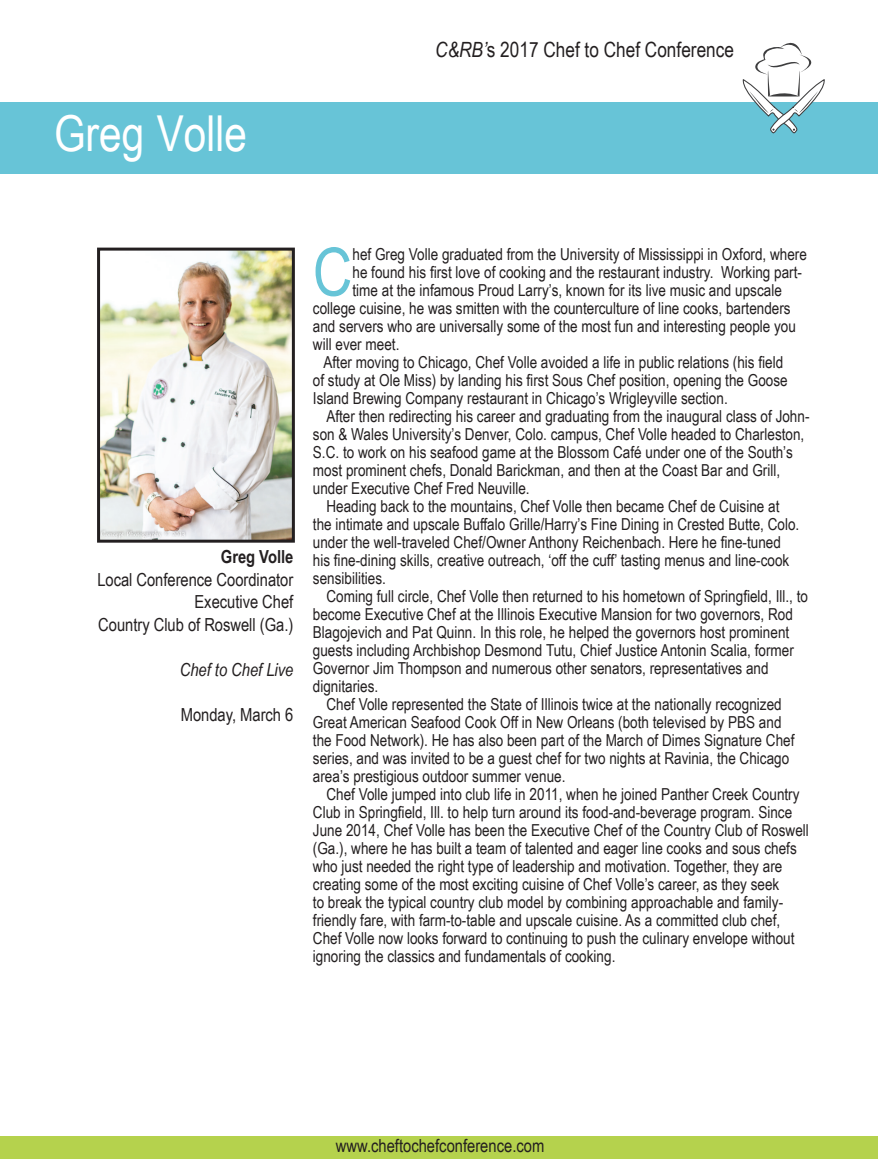
<style>
.page{position:relative;width:878px;height:1175px;background:#fff}
.page>*{position:absolute;margin:0;border:0;box-sizing:border-box;transform-origin:0 0}
.t1{font:66.75px "Arial Narrow";color:#67c4d7}
.t2{font:49.5px "Arial Narrow";color:#fff}
.t3{font:21px "Arial Narrow";color:#231f20}
.t4{font:18px/22.5px "Arial Narrow";color:#231f20;text-align:right}
.t5{font:italic 18px "Arial Narrow";color:#231f20}
.t6{font:700 18px "Arial Narrow";color:#231f20}
.t7{font:16.5px "Arial Narrow";color:#231f20}
.s1{font-style:italic}
</style>
<div class="page">
<div style="left:0;top:102px;width:878px;height:72px;background:#67c4d7"></div>
<svg style="left:742px;top:43px;width:82px;height:90px"></svg>
<div style="left:0;top:1136px;width:878px;height:22px;background:#b5d24d"></div>
<img style="left:101px;top:252px;width:190px;height:286px">
<div style="left:97px;top:248px;width:198px;height:294px;border:3px solid #231f20"></div>
<h2 class="t2" style="left:54px;top:98px;width:194px">Greg Volle</h2>
<p class="t3" style="left:435px;top:34px;width:300px"><span class="s1">C&amp;RB’</span>s 2017 Chef to Chef Conference</p>
<p class="t6" style="left:221px;top:543px;width:74px">Greg Volle</p>
<p class="t4" style="left:97px;top:567px;width:197px">Local Conference Coordinator<br>Executive Chef<br>Country Club of Roswell (Ga.)</p>
<p class="t5" style="left:180px;top:657px;width:115px">Chef to Chef Live</p>
<p class="t4" style="left:181px;top:702px;width:114px">Monday, March 6</p>
<h1 class="t1" style="left:313px;top:223px;width:41px">C</h1>
<p class="t7" style="left:352px;top:242px;width:456px">hef Greg Volle graduated from the University of Mississippi in Oxford, where</p>
<p class="t7" style="left:352px;top:260px;width:451px">he found his first love of cooking and the restaurant industry. Working part-</p>
<p class="t7" style="left:352px;top:278px;width:431px">time at the infamous Proud Larry’s, known for its live music and upscale</p>
<p class="t7" style="left:313px;top:296px;width:479px">college cuisine, he was smitten with the counterculture of line cooks, bartenders</p>
<p class="t7" style="left:313px;top:314px;width:484px">and servers who are universally some of the most fun and interesting people you</p>
<p class="t7" style="left:313px;top:332px;width:88px">will ever meet.</p>
<p class="t7" style="left:323px;top:350px;width:461px">After moving to Chicago, Chef Volle avoided a life in public relations (his field</p>
<p class="t7" style="left:313px;top:368px;width:476px">of study at Ole Miss) by landing his first Sous Chef position, opening the Goose</p>
<p class="t7" style="left:313px;top:386px;width:416px">Island Brewing Company restaurant in Chicago’s Wrigleyville section.</p>
<p class="t7" style="left:326px;top:404px;width:484px">After then redirecting his career and graduating from the inaugural class of John-</p>
<p class="t7" style="left:313px;top:422px;width:493px">son &amp; Wales University’s Denver, Colo. campus, Chef Volle headed to Charleston,</p>
<p class="t7" style="left:313px;top:440px;width:481px">S.C. to work on his seafood game at the Blossom Café under one of the South’s</p>
<p class="t7" style="left:313px;top:458px;width:469px">most prominent chefs, Donald Barickman, and then at the Coast Bar and Grill,</p>
<p class="t7" style="left:313px;top:476px;width:218px">under Executive Chef Fred Neuville.</p>
<p class="t7" style="left:326px;top:494px;width:454px">Heading back to the mountains, Chef Volle then became Chef de Cuisine at</p>
<p class="t7" style="left:313px;top:512px;width:488px">the intimate and upscale Buffalo Grille/Harry’s Fine Dining in Crested Butte, Colo.</p>
<p class="t7" style="left:313px;top:530px;width:469px">under the well-traveled Chef/Owner Anthony Reichenbach. Here he fine-tuned</p>
<p class="t7" style="left:313px;top:548px;width:478px">his fine-dining skills, creative outreach, ‘off the cuff’ tasting menus and line-cook</p>
<p class="t7" style="left:313px;top:566px;width:74px">sensibilities.</p>
<p class="t7" style="left:326px;top:584px;width:483px">Coming full circle, Chef Volle then returned to his hometown of Springfield, Ill., to</p>
<p class="t7" style="left:313px;top:602px;width:481px">become Executive Chef at the Illinois Executive Mansion for two governors, Rod</p>
<p class="t7" style="left:313px;top:620px;width:478px">Blagojevich and Pat Quinn. In this role, he helped the governors host prominent</p>
<p class="t7" style="left:313px;top:638px;width:482px">guests including Archbishop Desmond Tutu, Chief Justice Antonin Scalia, former</p>
<p class="t7" style="left:313px;top:656px;width:457px">Governor Jim Thompson and numerous other senators, representatives and</p>
<p class="t7" style="left:313px;top:674px;width:67px">dignitaries.</p>
<p class="t7" style="left:326px;top:692px;width:457px">Chef Volle represented the State of Illinois twice at the nationally recognized</p>
<p class="t7" style="left:313px;top:710px;width:470px">Great American Seafood Cook Off in New Orleans (both televised by PBS and</p>
<p class="t7" style="left:313px;top:728px;width:483px">the Food Network). He has also been part of the March of Dimes Signature Chef</p>
<p class="t7" style="left:313px;top:746px;width:478px">series, and was invited to be a guest chef for two nights at Ravinia, the Chicago</p>
<p class="t7" style="left:313px;top:764px;width:254px">area’s prestigious outdoor summer venue.</p>
<p class="t7" style="left:326px;top:782px;width:474px">Chef Volle jumped into club life in 2011, when he joined Panther Creek Country</p>
<p class="t7" style="left:313px;top:800px;width:481px">Club in Springfield, Ill. to help turn around its food-and-beverage program. Since</p>
<p class="t7" style="left:313px;top:818px;width:497px">June 2014, Chef Volle has been the Executive Chef of the Country Club of Roswell</p>
<p class="t7" style="left:313px;top:836px;width:485px">(Ga.), where he has built a team of talented and eager line cooks and sous chefs</p>
<p class="t7" style="left:313px;top:854px;width:471px">who just needed the right type of leadership and motivation. Together, they are</p>
<p class="t7" style="left:313px;top:872px;width:468px">creating some of the most exciting cuisine of Chef Volle’s career, as they seek</p>
<p class="t7" style="left:313px;top:890px;width:472px">to break the typical country club model by combining approachable and family-</p>
<p class="t7" style="left:313px;top:908px;width:469px">friendly fare, with farm-to-table and upscale cuisine. As a committed club chef,</p>
<p class="t7" style="left:313px;top:926px;width:483px">Chef Volle now looks forward to continuing to push the culinary envelope without</p>
<p class="t7" style="left:313px;top:944px;width:304px">ignoring the classics and fundamentals of cooking.</p>
<p class="t4" style="left:336px;top:1133px;width:210px">www.cheftochefconference.com</p>
</div>
